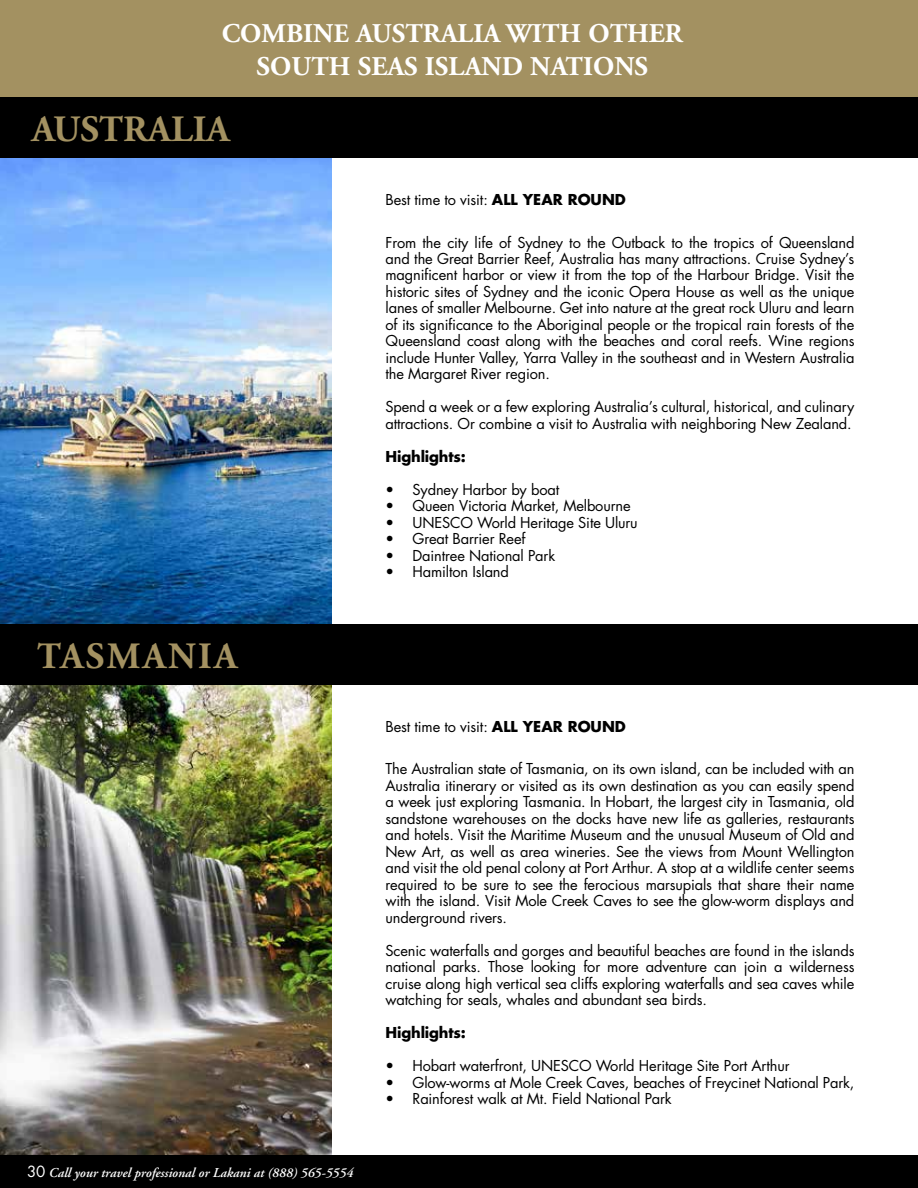
<style>
.page{position:relative;width:918px;height:1188px;background:#fff}
.page>*{position:absolute;margin:0;border:0;box-sizing:border-box;transform-origin:0 0}
.t1{font:700 37.05px "Adobe Garamond";color:#a39161}
.t2{font:700 37.05px "Adobe Garamond";letter-spacing:.06em;color:#a39161}
.t3{font:700 27px/32.4px "Adobe Garamond";color:#fff;text-align:center}
.t4{font:14.7px/16.5px "Futura Std";letter-spacing:-.01em;color:#000;text-align:justify}
.t5{font:700 14.7px "Futura Std";letter-spacing:-.01em;color:#000}
.t6{font:italic 600 13.5px "Adobe Garamond";color:#fff}
.s1{font-family:"Minion Pro"}
.s2{font-family:"Futura Std";font-weight:400;font-style:normal;font-size:15px}
.s3{font-weight:700}
.s4{font-family:"Myriad Pro";font-size:14.25px}
</style>
<div class="page">
<img style="left:0;top:685px;width:332px;height:471px">
<div style="left:0;top:1156px;width:918px;height:32px;background:#000"></div>
<div style="left:0;top:0;width:918px;height:97px;background:#a39161"></div>
<div style="left:0;top:97px;width:918px;height:61px;background:#000"></div>
<div style="left:0;top:624px;width:918px;height:61px;background:#000"></div>
<img style="left:0;top:158px;width:332px;height:466px">
<h2 class="t3" style="left:222px;top:18px;width:463px">COMBIN<span class="s1">E</span> AUSTRALIA WITH OTHER<br>SOUTH SEAS ISLAND NATIONS</h2>
<h1 class="t1" style="left:32px;top:109px;width:199px">AUSTRALIA</h1>
<h1 class="t2" style="left:37px;top:636px;width:202px">TASMANIA</h1>
<p class="t6" style="left:27px;top:1165px;width:328px"><span class="s2">30</span> Call your travel professional or Lakani at (888) 565-5554</p>
<p class="t4" style="left:386px;top:192px;width:242px">Best time to visit: <span class="s3">ALL YEAR ROUND</span></p>
<p class="t4" style="left:386px;top:234px;width:470px">From the city life of Sydney to the Outback to the tropics of Queensland and the Great Barrier Reef, Australia has many attractions. Cruise Sydney’s magnificent harbor or view it from the top of the Harbour Bridge. Visit the historic sites of Sydney and the iconic Opera House as well as the unique lanes of smaller Melbourne. Get into nature at the great rock Uluru and learn of its significance to the Aboriginal people or the tropical rain forests of the Queensland coast along with the beaches and coral reefs. Wine regions include Hunter Valley, Yarra Valley in the southeast and in Western Australia the Margaret River region.</p>
<p class="t4" style="left:386px;top:399px;width:470px">Spend a week or a few exploring Australia’s cultural, historical, and culinary attractions. Or combine a visit to Australia with neighboring New Zealand.</p>
<p class="t5" style="left:386px;top:447px;width:82px">Highlights:</p>
<p class="t4" style="left:386px;top:481px;width:175px">• Sydney Harbor by boat</p>
<p class="t4" style="left:386px;top:498px;width:247px">• Queen Victoria Market, Melbourne</p>
<p class="t4" style="left:386px;top:514px;width:254px">• UNESCO World Heritage Site Uluru</p>
<p class="t4" style="left:386px;top:531px;width:141px">• Great Barrier Reef</p>
<p class="t4" style="left:386px;top:547px;width:171px">• Daintree National Park</p>
<p class="t4" style="left:386px;top:564px;width:125px">• Hamilton Island</p>
<p class="t4" style="left:386px;top:719px;width:242px">Best time to visit: <span class="s3">ALL YEAR ROUND</span></p>
<p class="t4" style="left:386px;top:761px;width:470px">The Australian state of Tasmania, on its own island, can be included with an Australia itinerary or visited as its own destination as you can easily spend a week just exploring Tasmania. In Hobart, the largest city in Tasmania, old sandstone warehouses on the docks have new life as galleries, restaurants and hotels. Visit the Maritime Museum and the unusual Museum of Old and New Art, as well as area wineries. See the views from Mount Wellington and visit the old penal colony at Port Arthur. A stop at a wildlife center seems required to be sure to see the ferocious marsupials that share their name with the island. Visit Mole Creek Caves to see the glow-worm displays and underground rivers.</p>
<p class="t4" style="left:386px;top:942px;width:470px">Scenic waterfalls and gorges and beautiful beaches are found in the islands national parks. Those looking for more adventure can join a wilderness cruise along high vertical sea cliffs exploring waterfalls and sea caves while watching for seals, whales and abundant sea birds.</p>
<p class="t5" style="left:386px;top:1023px;width:82px">Highlights:</p>
<p class="t4" style="left:386px;top:1058px;width:405px">• Hobart waterfront, UNESCO World Heritage Site Port Arthu<span class="s4">r</span></p>
<p class="t4" style="left:386px;top:1074px;width:470px">• Glow-worms at Mole Creek Caves, beaches of Freycinet National Park,</p>
<p class="t4" style="left:386px;top:1091px;width:288px">• Rainforest walk at Mt. Field National Park</p>
</div>
